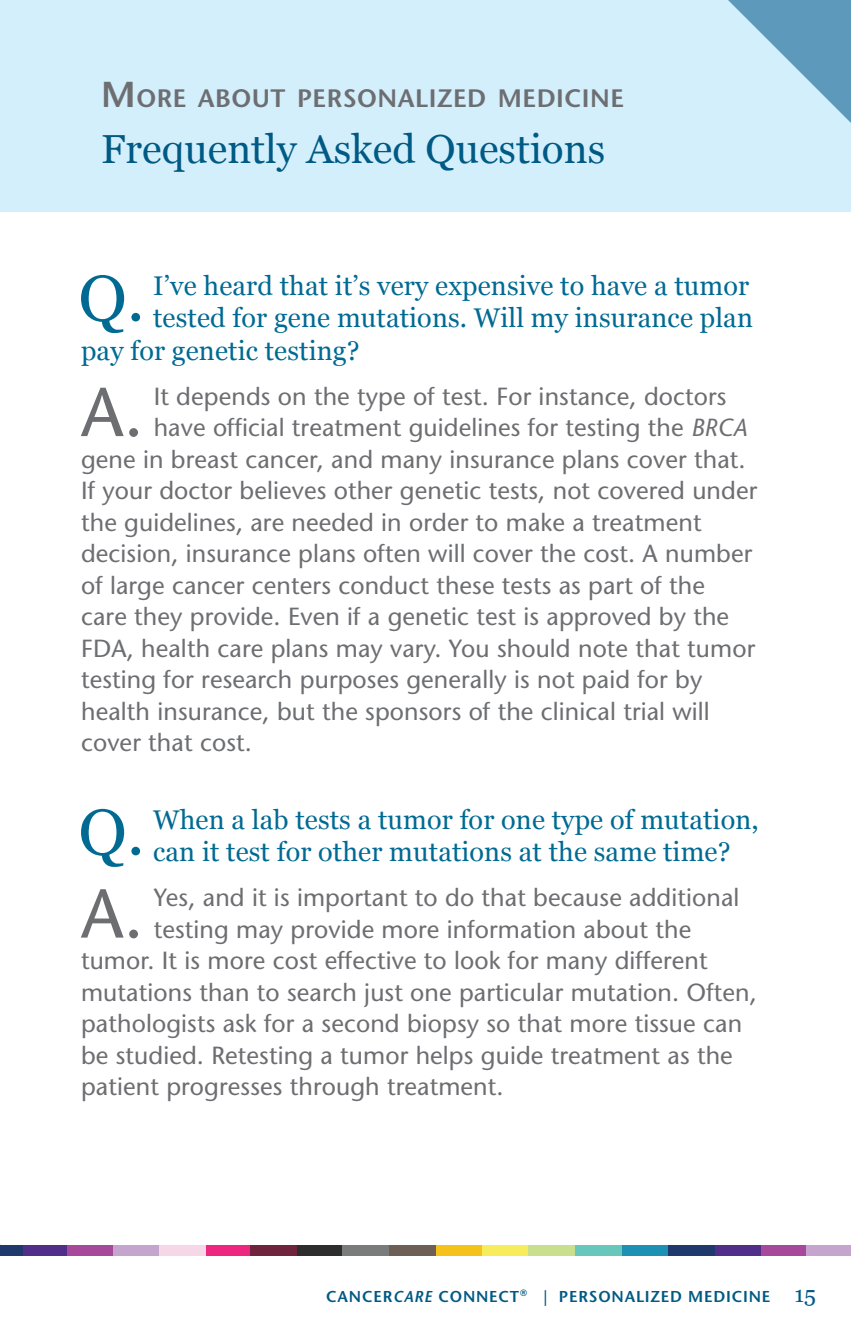
<style>
.page{position:relative;width:851px;height:1337px;background:#fff}
.page>*{position:absolute;margin:0;border:0;box-sizing:border-box;transform-origin:0 0}
.t1{font:500 69.08px "Stone Sans Std";color:#6d6e71}
.t2{font:64.58px "Georgia";color:#006a93}
.t3{font:40.5px "Georgia";color:#005a84}
.t4{font:27px/32.4px "Georgia";letter-spacing:.005em;color:#006a93}
.t5{font:600 25.2px "Stone Sans Std";letter-spacing:.02em;color:#6d6e71}
.t6{font:500 24.75px "Stone Sans Std";letter-spacing:.005em;color:#6d6e71}
.t7{font:22.5px "Georgia";color:#005a84}
.t8{font:600 15.75px "Stone Sans Std";letter-spacing:.05em;color:#005a84}
.s1{font-size:36px}
.s2{font-style:italic}
</style>
<div class="page">
<div style="left:759px;top:1244px;width:47px;height:11px;background:#a6499b"></div>
<div style="left:806px;top:1244px;width:44px;height:11px;background:#c5a4cd"></div>
<div style="left:714px;top:1244px;width:46px;height:11px;background:#522e8b"></div>
<div style="left:66px;top:1244px;width:47px;height:11px;background:#a6499b"></div>
<div style="left:113px;top:1244px;width:47px;height:11px;background:#c5a4cd"></div>
<div style="left:621px;top:1244px;width:46px;height:11px;background:#1d91b3"></div>
<div style="left:22px;top:1244px;width:45px;height:11px;background:#522e8b"></div>
<div style="left:575px;top:1244px;width:46px;height:11px;background:#68c7bd"></div>
<div style="left:667px;top:1244px;width:47px;height:11px;background:#1f396c"></div>
<div style="left:436px;top:1244px;width:46px;height:11px;background:#f5c21c"></div>
<div style="left:482px;top:1244px;width:47px;height:11px;background:#f7ec5c"></div>
<div style="left:389px;top:1244px;width:47px;height:11px;background:#6d5e56"></div>
<div style="left:296px;top:1244px;width:46px;height:11px;background:#2d2d2d"></div>
<div style="left:342px;top:1244px;width:47px;height:11px;background:#7a7b7b"></div>
<div style="left:203px;top:1244px;width:47px;height:11px;background:#ed267f"></div>
<div style="left:250px;top:1244px;width:47px;height:11px;background:#6f233d"></div>
<div style="left:159px;top:1244px;width:47px;height:11px;background:#f6d7e7"></div>
<div style="left:528px;top:1245px;width:47px;height:10px;background:#c8df8e"></div>
<div style="left:0;top:1244px;width:23px;height:11px;background:#1f396c"></div>
<div style="left:0;top:0;width:850px;height:211px;background:#d4effc"></div>
<svg style="left:728px;top:0;width:122px;height:122px"></svg>
<p class="t5" style="left:101px;top:84px;width:524px"><span class="s1">M</span>ORE ABOUT PERSONALIZED M EDICINE</p>
<h3 class="t3" style="left:101px;top:125px;width:505px">Frequently Asked Questions</h3>
<h2 class="t2" style="left:78px;top:259px;width:67px">Q.</h2>
<p class="t4" style="left:153px;top:270px;width:597px">I’ve heard that it’s very expensive to have a tumor</p>
<p class="t4" style="left:153px;top:302px;width:601px">tested for gene mutations. Will my insurance plan</p>
<p class="t4" style="left:81px;top:335px;width:280px">pay for genetic testing?</p>
<h1 class="t1" style="left:81px;top:371px;width:64px">A.</h1>
<p class="t6" style="left:154px;top:381px;width:574px">It depends on the type of test. For instance, doctors</p>
<p class="t6" style="left:154px;top:413px;width:594px">have official treatment guidelines for testing the <span class="s2">BRCA</span></p>
<p class="t6" style="left:81px;top:444px;width:666px">gene in breast cancer, and many insurance plans cover that.</p>
<p class="t6" style="left:81px;top:476px;width:677px">If your doctor believes other genetic tests, not covered under</p>
<p class="t6" style="left:81px;top:507px;width:622px">the guidelines, are needed in order to make a treatment</p>
<p class="t6" style="left:81px;top:539px;width:672px">decision, insurance plans often will cover the cost. A number</p>
<p class="t6" style="left:81px;top:570px;width:625px">of large cancer centers conduct these tests as part of the</p>
<p class="t6" style="left:81px;top:602px;width:649px">care they provide. Even if a genetic test is approved by the</p>
<p class="t6" style="left:81px;top:633px;width:675px">FDA, health care plans may vary. You should note that tumor</p>
<p class="t6" style="left:81px;top:665px;width:622px">testing for research purposes generally is not paid for by</p>
<p class="t6" style="left:81px;top:696px;width:630px">health insurance, but the sponsors of the clinical trial will</p>
<p class="t6" style="left:81px;top:728px;width:172px">cover that cost.</p>
<h2 class="t2" style="left:78px;top:793px;width:67px">Q.</h2>
<p class="t4" style="left:153px;top:803px;width:607px">When a lab tests a tumor for one type of mutation, can it test for other mutations at the same time?</p>
<h1 class="t1" style="left:81px;top:872px;width:64px">A.</h1>
<p class="t6" style="left:154px;top:882px;width:587px">Yes, and it is important to do that because additional</p>
<p class="t6" style="left:154px;top:914px;width:539px">testing may provide more information about the</p>
<p class="t6" style="left:81px;top:945px;width:628px">tumor. It is more cost effective to look for many different</p>
<p class="t6" style="left:81px;top:977px;width:677px">mutations than to search just one particular mutation. Often,</p>
<p class="t6" style="left:81px;top:1008px;width:662px">pathologists ask for a second biopsy so that more tissue can</p>
<p class="t6" style="left:81px;top:1040px;width:653px">be studied. Retesting a tumor helps guide treatment as the</p>
<p class="t6" style="left:81px;top:1071px;width:424px">patient progresses through treatment.</p>
<p class="t8" style="left:326px;top:1286px;width:266px">CANCER<span class="s2">CARE</span> CONNECT<sup>®</sup> | PERSONA</p>
<p class="t8" style="left:636px;top:1286px;width:30px">LIZED</p>
<p class="t8" style="left:688px;top:1286px;width:67px">MED ICINE</p>
<p class="t7" style="left:794px;top:1280px;width:23px">15</p>
</div>
